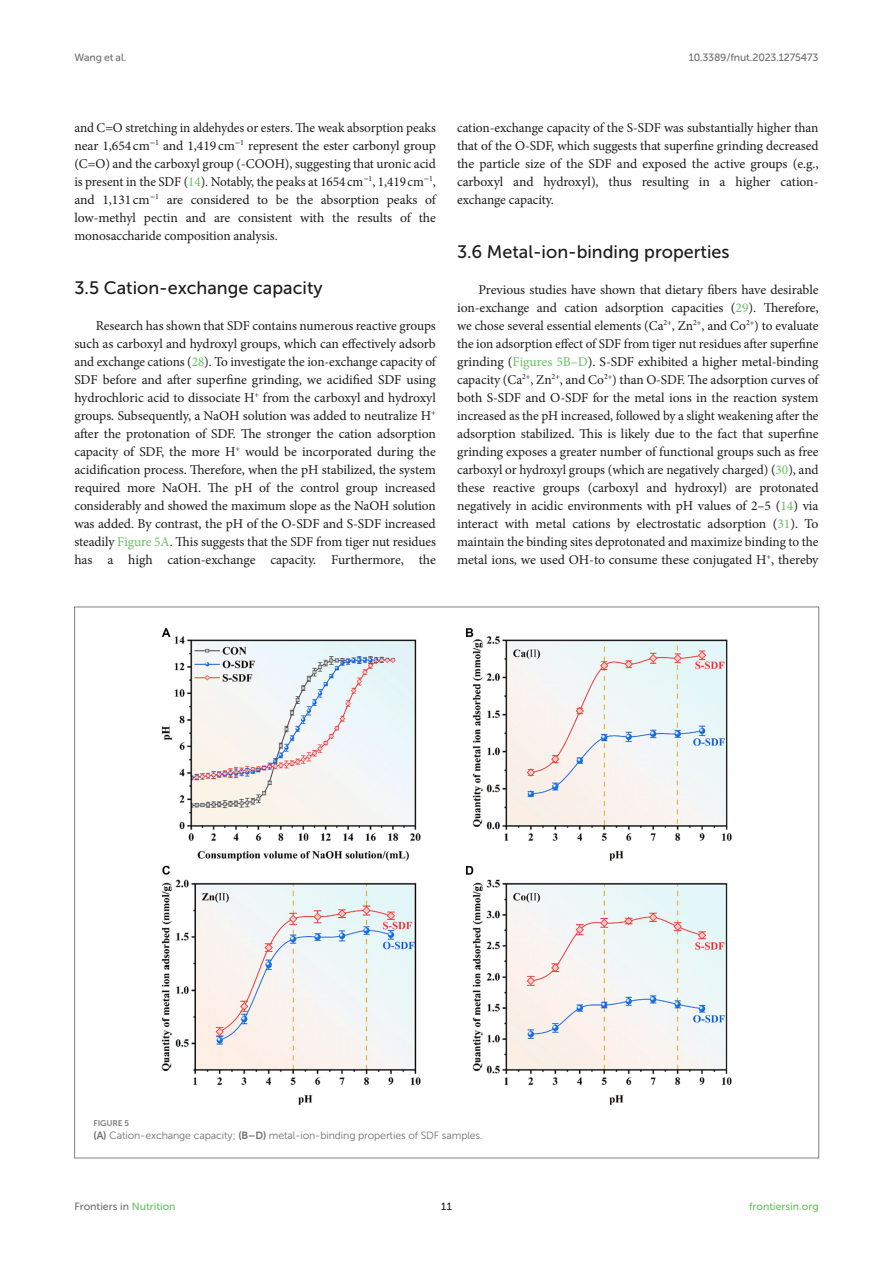
<style>
.page{position:relative;width:893px;height:1263px;background:#fff}
.page>*{position:absolute;margin:0;border:0;box-sizing:border-box;transform-origin:0 0}
.HEAD_2{font:18px "Museo Sans 500";color:#1b1c1b}
.TEXT_FLUSH{font:13.5px/18px "Minion Pro";letter-spacing:-.005em;color:#1b1c1b;text-align:justify}
.FIG_LEG{font:10.5px "Museo Sans 300";letter-spacing:-.01em;color:#706f70}
.t1{font:10.5px "Museo Sans 500";letter-spacing:-.015em;color:#706f70}
.t2{font:10.5px "Museo Sans 500";color:#65c161}
.t3{font:10.5px "Museo Sans 500";color:#1b1c1b}
.FIG_HD{font:8.25px "Museo Sans 700";letter-spacing:-.01em;color:#7e7f7f}
.s1{color:#65c161}
.s2{font-family:"Museo Sans 700"}
</style>
<div class="page">
<img style="left:161px;top:628px;width:571px;height:477px">
<p class="t1" style="left:74px;top:51px;width:53px">Wang et al.</p>
<p class="t1" style="left:689px;top:51px;width:131px">10.3389/fnut.2023.1275473</p>
<p class="TEXT_FLUSH" style="left:74px;top:119px;width:363px">and C=O stretching in aldehydes or esters. The weak absorption peaks near 1,654cm<sup>−</sup><sup>1</sup> and 1,419cm<sup>−</sup><sup>1</sup> represent the ester carbonyl group (C=O) and the carboxyl group (-COOH), suggesting that uronic acid is present in the SDF (<span class="s1">14</span>). Notably, the peaks at 1654cm<sup>−</sup><sup>1</sup>, 1,419cm<sup>−</sup><sup>1</sup>, and 1,131cm<sup>−</sup><sup>1</sup> are considered to be the absorption peaks of low-methyl pectin and are consistent with the results of the monosaccharide composition analysis.</p>
<p class="HEAD_2" style="left:74px;top:278px;width:250px">3.5 Cation-exchange capacity</p>
<p class="TEXT_FLUSH" style="left:74px;top:317px;width:363px;text-indent:21px">Research has shown that SDF contains numerous reactive groups such as carboxyl and hydroxyl groups, which can effectively adsorb and exchange cations (<span class="s1">28</span>). To investigate the ion-exchange capacity of SDF before and after superfine grinding, we acidified SDF using hydrochloric acid to dissociate H<sup>+</sup> from the carboxyl and hydroxyl groups. Subsequently, a NaOH solution was added to neutralize H<sup>+ </sup>after the protonation of SDF. The stronger the cation adsorption capacity of SDF, the more H<sup>+</sup> would be incorporated during the acidification process. Therefore, when the pH stabilized, the system required more NaOH. The pH of the control group increased considerably and showed the maximum slope as the NaOH solution was added. By contrast, the pH of the O-SDF and S-SDF increased steadily <span class="s1">Figure 5A</span>. This suggests that the SDF from tiger nut residues has a high cation-exchange capacity. Furthermore, the</p>
<p class="TEXT_FLUSH" style="left:457px;top:119px;width:363px">cation-exchange capacity of the S-SDF was substantially higher than that of the O-SDF, which suggests that superfine grinding decreased the particle size of the SDF and exposed the active groups (e.g., carboxyl and hydroxyl), thus resulting in a higher cation&shy;exchange capacity.</p>
<p class="HEAD_2" style="left:457px;top:242px;width:274px">3.6 Metal-ion-binding properties</p>
<p class="TEXT_FLUSH" style="left:457px;top:281px;width:363px;text-indent:21px">Previous studies have shown that dietary fibers have desirable ion-exchange and cation adsorption capacities (<span class="s1">29</span>). Therefore, we chose several essential elements (Ca<sup>2+</sup>, Zn<sup>2+</sup>, and Co<sup>2+</sup>) to evaluate the ion adsorption effect of SDF from tiger nut residues after superfine grinding (<span class="s1">Figures 5B–D</span>). S-SDF exhibited a higher metal-binding capacity (Ca<sup>2+</sup>, Zn<sup>2+</sup>, and Co<sup>2+</sup>) than O-SDF. The adsorption curves of both S-SDF and O-SDF for the metal ions in the reaction system increased as the pH increased, followed by a slight weakening after the adsorption stabilized. This is likely due to the fact that superfine grinding exposes a greater number of functional groups such as free carboxyl or hydroxyl groups (which are negatively charged) (<span class="s1">30</span>), and these reactive groups (carboxyl and hydroxyl) are protonated negatively in acidic environments with pH values of 2–5 (<span class="s1">14</span>) via interact with metal cations by electrostatic adsorption (<span class="s1">31</span>). To maintain the binding sites deprotonated and maximize binding to the metal ions, we used OH-to consume these conjugated H<sup>+</sup>, thereby</p>
<p class="FIG_HD" style="left:94px;top:1118px;width:37px">FIGURE 5</p>
<p class="FIG_LEG" style="left:94px;top:1130px;width:391px"><span class="s2">(A)</span> Cation-exchange capacity; <span class="s2">(B–D)</span> metal-ion-binding properties of SDF samples.</p>
<p class="t1" style="left:74px;top:1200px;width:103px">Frontiers in <span class="s1">Nutrition</span></p>
<p class="t3" style="left:441px;top:1200px;width:12px">11</p>
<p class="t2" style="left:749px;top:1200px;width:71px">frontiersin.org</p>
</div>
